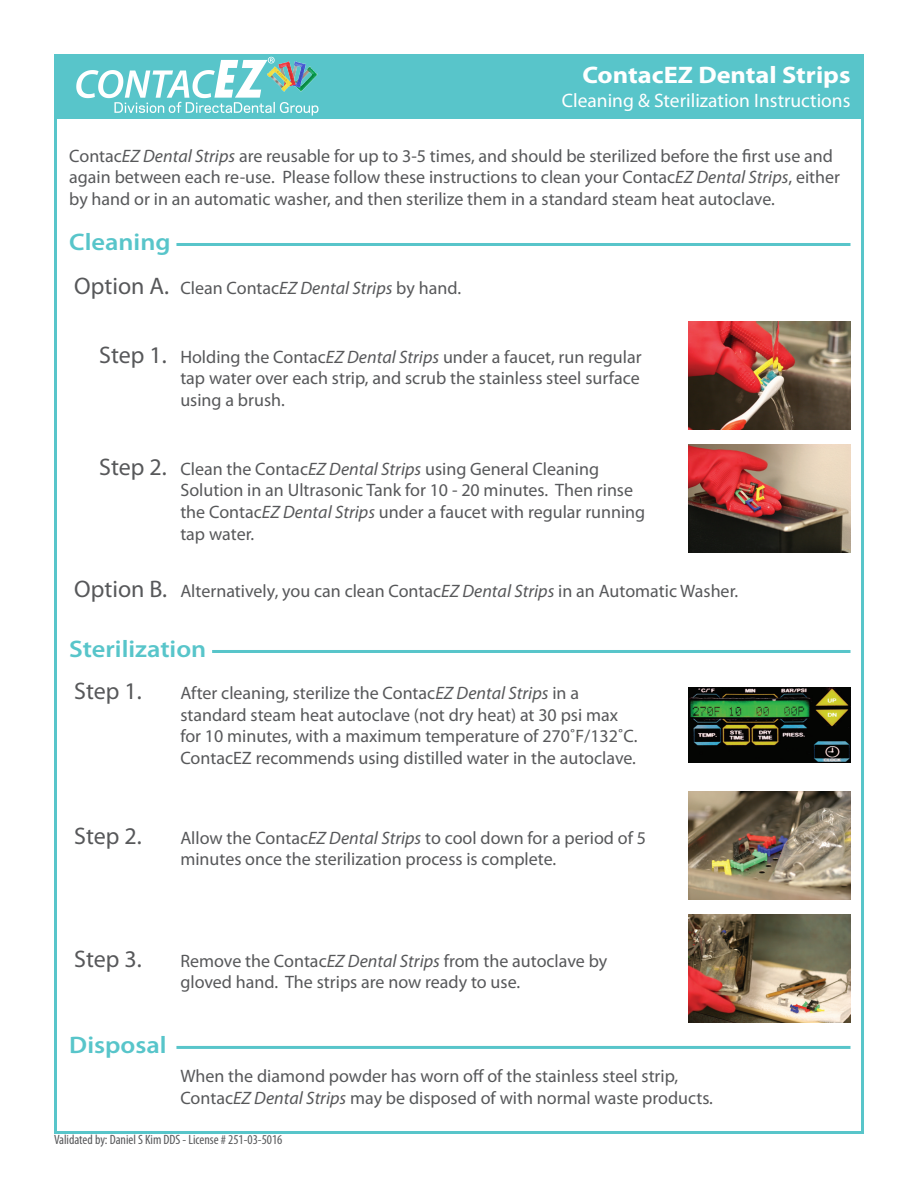
<style>
.page{position:relative;width:918px;height:1188px;background:#fff}
.page>*{position:absolute;margin:0;border:0;box-sizing:border-box;transform-origin:0 0}
.t1{font:24px "Myriad Pro";color:#57585a}
.t2{font:600 24px "Myriad Pro";color:#58c5ca;scale:1.1 1}
.t3{font:700 24px "Myriad Pro";color:#fff;scale:1.1 1}
.t4{font:19.5px "Myriad Pro";color:#fff}
.t5{font:18px/21.6px "Myriad Pro";color:#57585a}
.t6{font:condensed 13.5px "Myriad Pro";color:#57585a}
.s1{font-style:italic}
</style>
<div class="page">
<hr style="left:212px;top:650px;width:638px;height:3px;background:#58c5ca">
<hr style="left:176px;top:1046px;width:674px;height:3px;background:#58c5ca">
<img style="left:688px;top:792px;width:162px;height:108px">
<img style="left:688px;top:915px;width:162px;height:108px">
<div style="left:54px;top:54px;width:810px;height:64px;background:#58c5ca"></div>
<img style="left:688px;top:688px;width:162px;height:74px">
<hr style="left:176px;top:243px;width:674px;height:3px;background:#58c5ca">
<img style="left:688px;top:321px;width:162px;height:108px">
<img style="left:688px;top:444px;width:162px;height:108px">
<img style="left:76px;top:56px;width:243px;height:60px">
<h1 class="t3" style="left:582px;top:60px;width:245px">ContacEZ Dental Strips</h1>
<p class="t4" style="left:562px;top:88px;width:290px">Cleaning &amp; Sterilization Instructions</p>
<p class="t5" style="left:69px;top:144px;width:772px">Contac<span class="s1">EZ Dental Strips</span> are reusable for up to 3-5 times, and should be sterilized before the first use and again between each re-use. Please follow these instructions to clean your Contac<span class="s1">EZ Dental Strips</span>, either by hand or in an automatic washer, and then sterilize them in a standard steam heat autoclave.</p>
<h1 class="t2" style="left:69px;top:227px;width:94px">Cleaning</h1>
<h1 class="t1" style="left:74px;top:271px;width:96px">Option A.</h1>
<p class="t5" style="left:180px;top:277px;width:282px">Clean Contac<span class="s1">EZ Dental Strips</span> by hand.</p>
<h1 class="t1" style="left:99px;top:340px;width:69px">Step 1.</h1>
<p class="t5" style="left:180px;top:345px;width:463px;text-align:justify">Holding the Contac<span class="s1">EZ Dental Strips</span> under a faucet, run regular tap water over each strip, and scrub the stainless steel surface using a brush.</p>
<h1 class="t1" style="left:99px;top:452px;width:69px">Step 2.</h1>
<p class="t5" style="left:180px;top:458px;width:467px">Clean the Contac<span class="s1">EZ Dental Strips</span> using General Cleaning Solution in an Ultrasonic Tank for 10 - 20 minutes. Then rinse the Contac<span class="s1">EZ Dental Strips</span> under a faucet with regular running tap water.</p>
<h1 class="t1" style="left:74px;top:574px;width:94px">Option B.</h1>
<p class="t5" style="left:180px;top:580px;width:559px">Alternatively, you can clean Contac<span class="s1">EZ Dental Strips</span> in an Automatic Washer.</p>
<h1 class="t2" style="left:69px;top:634px;width:126px">Sterilization</h1>
<h1 class="t1" style="left:74px;top:676px;width:69px">Step 1.</h1>
<h1 class="t1" style="left:74px;top:821px;width:69px">Step 2.</h1>
<p class="t5" style="left:180px;top:682px;width:459px">After cleaning, sterilize the Contac<span class="s1">EZ Dental Strips</span> in a standard steam heat autoclave (not dry heat) at 30 psi max for 10 minutes, with a maximum temperature of 270˚F/132˚C.<br>ContacEZ recommends using distilled water in the autoclave.</p>
<p class="t5" style="left:180px;top:827px;width:467px">Allow the Contac<span class="s1">EZ Dental Strips</span> to cool down for a period of 5 minutes once the sterilization process is complete.</p>
<h1 class="t1" style="left:74px;top:944px;width:69px">Step 3.</h1>
<p class="t5" style="left:180px;top:950px;width:428px">Remove the Contac<span class="s1">EZ Dental Strips</span> from the autoclave by gloved hand. The strips are now ready to use.</p>
<h1 class="t2" style="left:69px;top:1030px;width:90px">Disposal</h1>
<p class="t5" style="left:180px;top:1065px;width:534px">When the diamond powder has worn off of the stainless steel strip,<br>Contac<span class="s1">EZ Dental Strips</span> may be disposed of with normal waste products.</p>
<p class="t6" style="left:54px;top:1132px;width:230px">Validated by: Daniel S Kim DDS - License # 251-03-5016</p>
</div>
